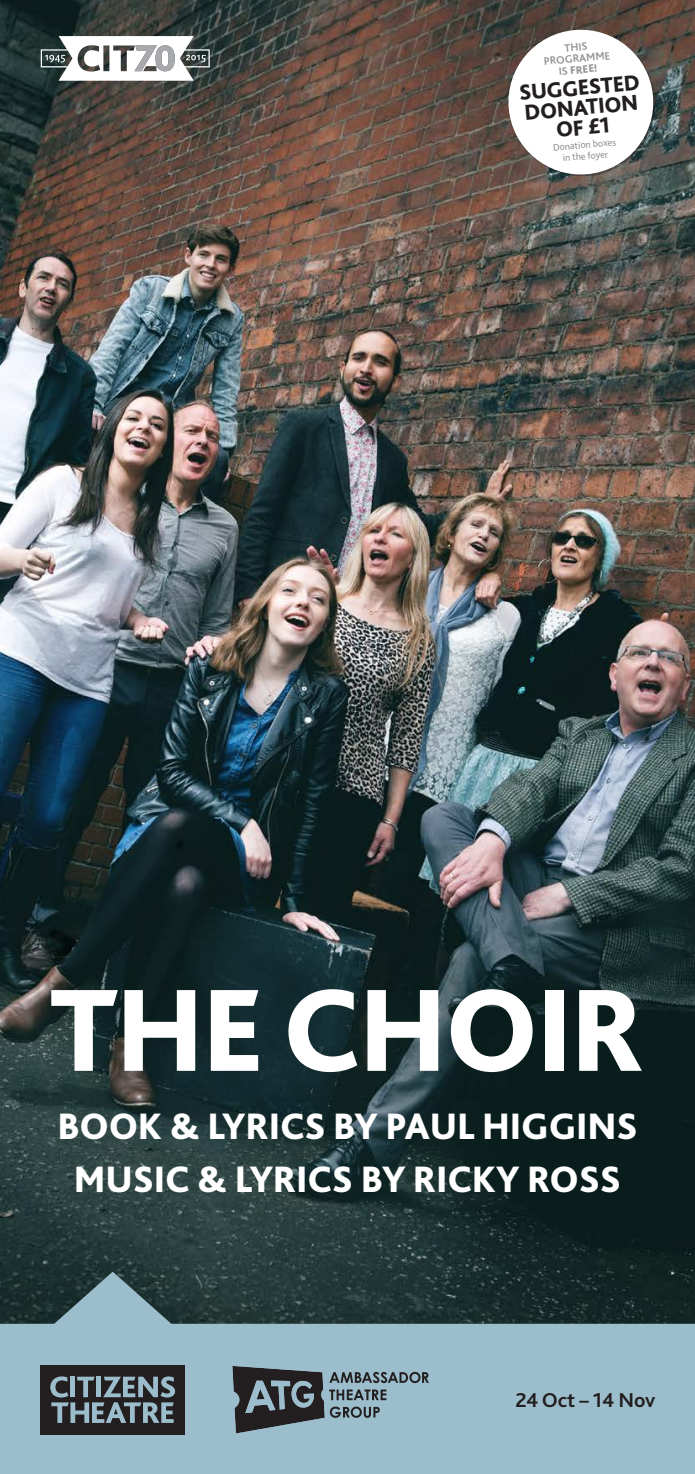
<style>
.page{position:relative;width:695px;height:1474px;background:#fff}
.page>*{position:absolute;margin:0;border:0;box-sizing:border-box;transform-origin:0 0}
.Actor_Heading{font:800 122.5px "Bliss Pro";letter-spacing:-.02em;color:#fff}
.Body{font:800 38.5px "Bliss Pro";letter-spacing:-.005em;color:#fff}
.Body-2{font:800 22.75px "Bliss Pro";color:#231f20}
.t1{font:700 21px "Bliss Pro";letter-spacing:-.01em;color:#231f20}
.Body-3{font:700 11.38px "Bliss Pro";color:#939598}
.Body-4{font:800 11.38px "Bliss Pro";color:#939598}
.Body-5{font:10.15px "Bliss Pro";color:#939598}
.s1{font-weight:700}
</style>
<div class="page">
<img style="left:0;top:0;width:694px;height:1271px">
<svg style="left:0;top:1271px;width:694px;height:202px;background:#77959e"></svg>
<div style="left:40px;top:1364px;width:145px;height:70px;background:#231f20"></div>
<svg style="left:50px;top:1376px;width:125px;height:46px"></svg>
<svg style="left:505px;top:27px;width:151px;height:151px"></svg>
<svg style="left:41px;top:36px;width:169px;height:45px"></svg>
<svg style="left:232px;top:1365px;width:197px;height:68px;background:#6e828b"></svg>
<p class="Body-3" style="left:564px;top:41px;width:25px;rotate:-5deg">THIS</p>
<p class="Body-3" style="left:543px;top:54px;width:68px;rotate:-5deg">PROGRAMME</p>
<p class="Body-4" style="left:558px;top:64px;width:40px;rotate:-5deg"><span class="s1">IS</span> FREE!</p>
<p class="Body-2" style="left:518px;top:79px;width:123px;rotate:-5deg">SUGGESTED</p>
<p class="Body-2" style="left:523px;top:98px;width:115px;rotate:-5deg">DONATION</p>
<p class="Body-2" style="left:555px;top:115px;width:55px;rotate:-5deg">OF £1</p>
<p class="Body-5" style="left:552px;top:141px;width:65px;rotate:-5deg">Donation boxes</p>
<p class="Body-5" style="left:562px;top:152px;width:47px;rotate:-5deg">in the foyer</p>
<p class="Actor_Heading" style="left:50px;top:954px;width:596px">THE CHOIR</p>
<p class="Body" style="left:57px;top:1102px;width:581px">BOOK &amp; LYRICS BY PAUL HIGGINS</p>
<p class="Body" style="left:74px;top:1155px;width:548px">MUSIC &amp; LYRICS BY RICKY ROSS</p>
<p class="t1" style="left:515px;top:1386px;width:141px">24 Oct – 14 Nov</p>
</div>
